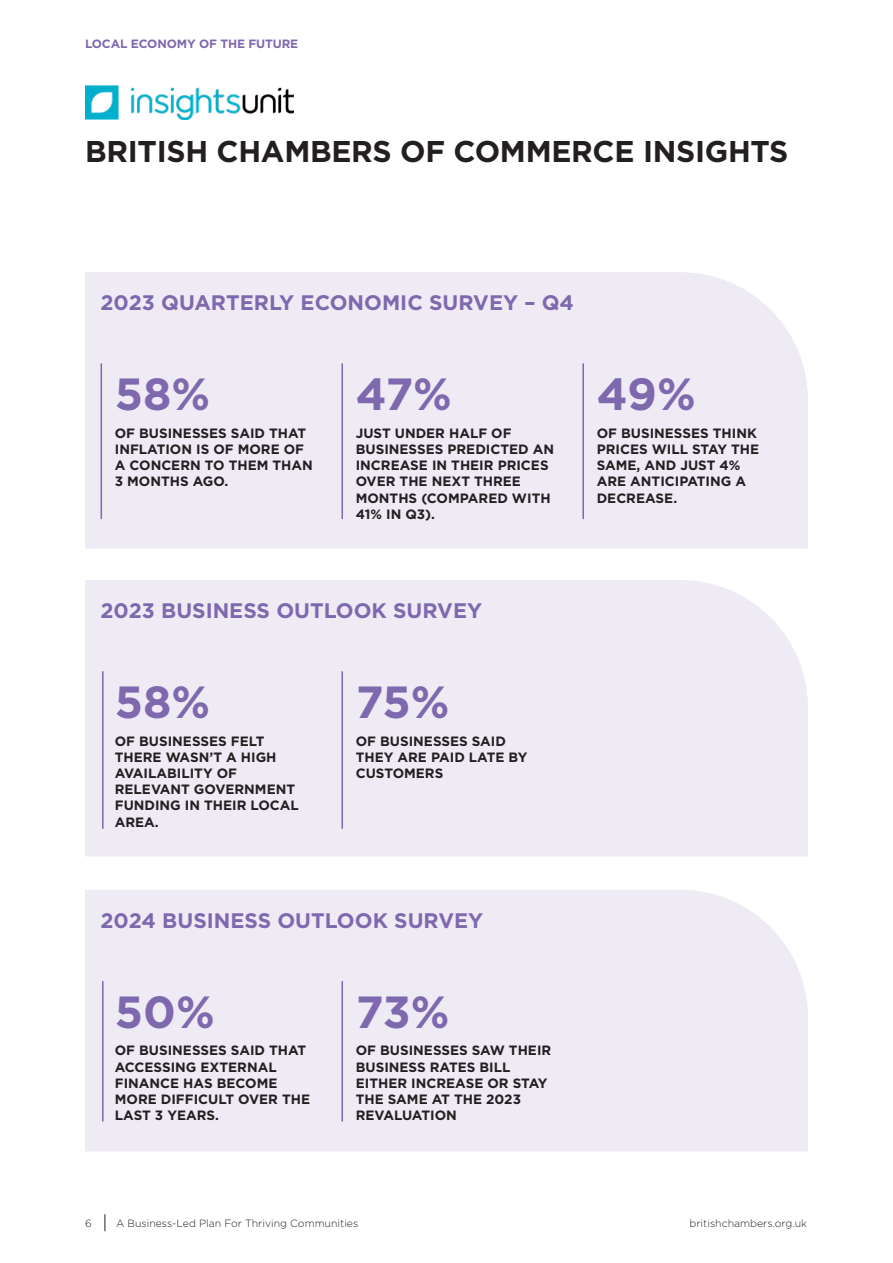
<style>
.page{position:relative;width:893px;height:1263px;background:#fff}
.page>*{position:absolute;margin:0;border:0;box-sizing:border-box;transform-origin:0 0}
.Headline{font:700 45px "Gotham";letter-spacing:-.01em;color:#7e68ae}
.Headline-2{font:700 30px "Gotham";letter-spacing:-.01em;color:#231f20}
.Headline-3{font:700 21px "Gotham";color:#7e68ae}
.Headline-4{font:700 13.5px/16.2px "Gotham";color:#231f20}
.t1{font:700 12px "Gotham";letter-spacing:-.01em;color:#7e68ae}
.t2{font:300 10.5px "Gotham";color:#231f20}
</style>
<div class="page">
<svg style="left:105px;top:1214px;width:1px;height:17px"></svg>
<div style="left:85px;top:272px;width:723px;height:277px;background:#eeebf5"></div>
<div style="left:85px;top:580px;width:723px;height:276px;background:#eeebf5"></div>
<div style="left:85px;top:890px;width:723px;height:261px;background:#eeebf5"></div>
<hr style="left:341px;top:363px;width:2px;height:156px;background:#7e68ae">
<hr style="left:341px;top:671px;width:2px;height:158px;background:#7e68ae">
<hr style="left:341px;top:981px;width:2px;height:140px;background:#7e68ae">
<hr style="left:102px;top:671px;width:2px;height:158px;background:#7e68ae">
<hr style="left:102px;top:981px;width:2px;height:140px;background:#7e68ae">
<hr style="left:101px;top:363px;width:1px;height:156px;background:#7e68ae">
<hr style="left:582px;top:363px;width:2px;height:156px;background:#7e68ae">
<img style="left:85px;top:85px;width:208px;height:34px">
<p class="t1" style="left:85px;top:36px;width:215px">LOCAL ECONOMY OF THE FUTURE</p>
<p class="Headline-2" style="left:85px;top:132px;width:705px">BRITISH CHAMBERS OF COMMERCE INSIGHTS</p>
<p class="Headline-3" style="left:101px;top:289px;width:475px">2023 QUARTERLY ECONOMIC SURVEY – Q4</p>
<p class="Headline" style="left:115px;top:364px;width:97px">58%</p>
<p class="Headline" style="left:356px;top:364px;width:98px">47%</p>
<p class="Headline" style="left:597px;top:364px;width:101px">49%</p>
<p class="Headline-4" style="left:115px;top:425px;width:200px">OF BUSINESSES SAID THAT<br>INFLATION IS OF MORE OF<br>A CONCERN TO THEM THAN<br>3 MONTHS AGO.</p>
<p class="Headline-4" style="left:356px;top:425px;width:200px">JUST UNDER HALF OF<br>BUSINESSES PREDICTED AN<br>INCREASE IN THEIR PRICES<br>OVER THE NEXT THREE<br>MONTHS (COMPARED WITH<br>41% IN Q3).</p>
<p class="Headline-4" style="left:597px;top:425px;width:164px">OF BUSINESSES THINK<br>PRICES WILL STAY THE<br>SAME, AND JUST 4%<br>ARE ANTICIPATING A<br>DECREASE.</p>
<p class="Headline-3" style="left:101px;top:597px;width:383px">2023 BUSINESS OUTLOOK SURVEY</p>
<p class="Headline" style="left:115px;top:672px;width:97px">58%</p>
<p class="Headline" style="left:356px;top:672px;width:95px">75%</p>
<p class="Headline-4" style="left:115px;top:733px;width:186px">OF BUSINESSES FELT<br>THERE WASN’T A HIGH<br>AVAILABILITY OF<br>RELEVANT GOVERNMENT<br>FUNDING IN THEIR LOCAL<br>AREA.</p>
<p class="Headline-4" style="left:356px;top:733px;width:173px">OF BUSINESSES SAID<br>THEY ARE PAID LATE BY<br>CUSTOMERS</p>
<p class="Headline-3" style="left:101px;top:906px;width:384px">2024 BUSINESS OUTLOOK SURVEY</p>
<p class="Headline" style="left:115px;top:982px;width:101px">50%</p>
<p class="Headline" style="left:356px;top:982px;width:95px">73%</p>
<p class="Headline-4" style="left:115px;top:1042px;width:197px">OF BUSINESSES SAID THAT<br>ACCESSING EXTERNAL<br>FINANCE HAS BECOME<br>MORE DIFFICULT OVER THE<br>LAST 3 YEARS.</p>
<p class="Headline-4" style="left:356px;top:1042px;width:197px">OF BUSINESSES SAW THEIR<br>BUSINESS RATES BILL<br>EITHER INCREASE OR STAY<br>THE SAME AT THE 2023<br>REVALUATION</p>
<p class="t2" style="left:85px;top:1216px;width:8px">6</p>
<p class="t2" style="left:116px;top:1216px;width:244px">A Business-Led Plan For Thriving Communities</p>
<p class="t2" style="left:689px;top:1216px;width:119px">britishchambers.org.uk</p>
</div>
